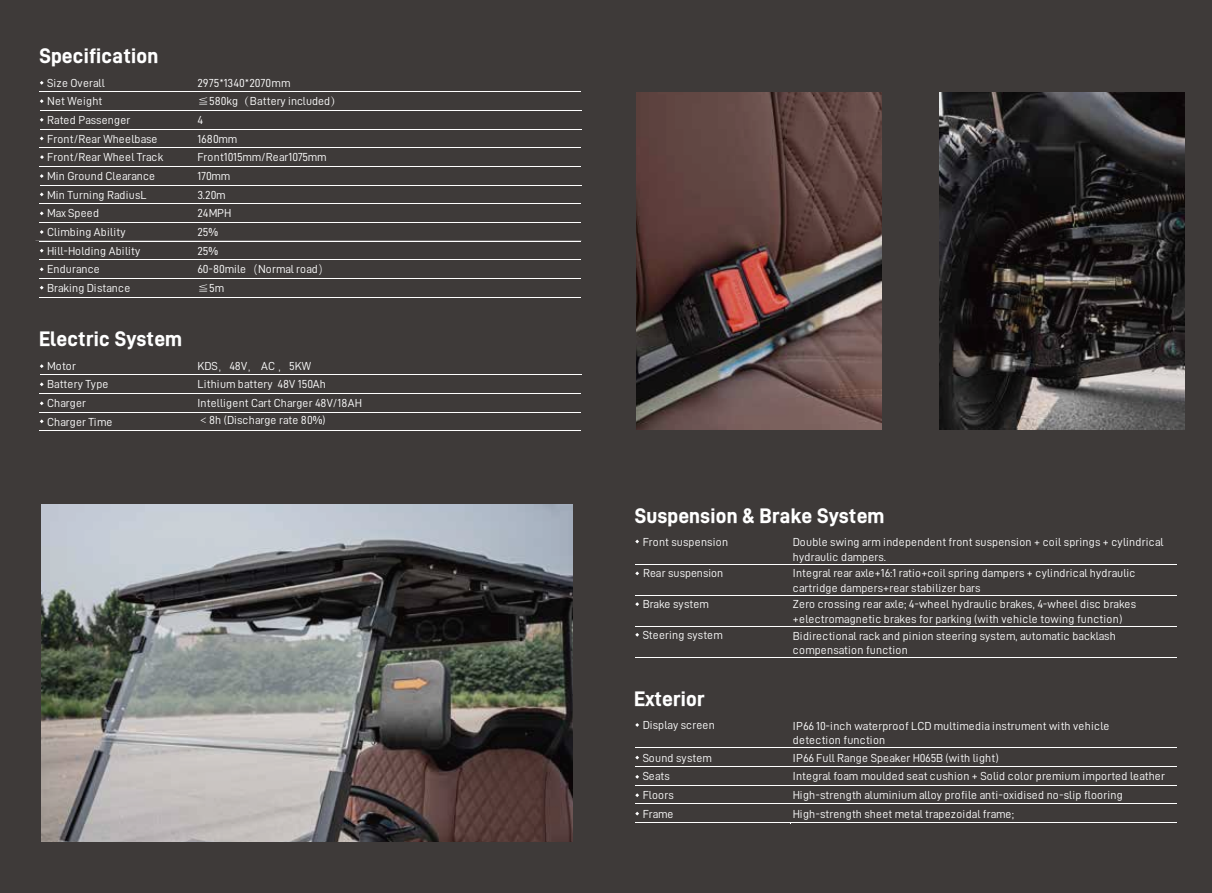
<style>
.page{position:relative;width:1212px;height:893px;background:#3e3a39}
.page>*{position:absolute;margin:0;border:0;box-sizing:border-box;transform-origin:0 0}
.t1{font:700 21px "D DIN PRO Extra";letter-spacing:.005em;color:#fff}
.t2{font:11.7px/14.7px "D DIN PRO Regular";letter-spacing:.005em;color:#fff}
.t3{font:11.7px "D DIN PRO Regular";letter-spacing:.025em;color:#fff}
.s1{font-family:"Deng Xian"}
.s2{font-family:"Adobe Song Std";font-weight:300}
</style>
<div class="page">
<img style="left:41px;top:504px;width:532px;height:338px">
<hr style="left:40px;top:91px;width:541px;height:1px;background:#fff">
<hr style="left:40px;top:147px;width:541px;height:1px;background:#fff">
<hr style="left:40px;top:129px;width:541px;height:1px;background:#fff">
<hr style="left:40px;top:110px;width:541px;height:1px;background:#fff">
<hr style="left:40px;top:166px;width:541px;height:1px;background:#fff">
<hr style="left:40px;top:222px;width:541px;height:1px;background:#fff">
<hr style="left:40px;top:203px;width:541px;height:1px;background:#fff">
<hr style="left:40px;top:185px;width:541px;height:1px;background:#fff">
<hr style="left:40px;top:241px;width:541px;height:1px;background:#fff">
<hr style="left:40px;top:297px;width:541px;height:1px;background:#fff">
<hr style="left:40px;top:278px;width:541px;height:1px;background:#fff">
<hr style="left:40px;top:259px;width:541px;height:1px;background:#fff">
<hr style="left:40px;top:393px;width:541px;height:1px;background:#fff">
<hr style="left:40px;top:374px;width:541px;height:1px;background:#fff">
<hr style="left:40px;top:412px;width:541px;height:1px;background:#fff">
<hr style="left:40px;top:430px;width:541px;height:1px;background:#fff">
<svg style="left:40px;top:364px;width:4px;height:4px"></svg>
<svg style="left:40px;top:286px;width:4px;height:4px"></svg>
<svg style="left:40px;top:267px;width:4px;height:4px"></svg>
<svg style="left:40px;top:230px;width:4px;height:4px"></svg>
<svg style="left:40px;top:174px;width:4px;height:4px"></svg>
<svg style="left:40px;top:155px;width:4px;height:4px"></svg>
<svg style="left:40px;top:118px;width:4px;height:4px"></svg>
<svg style="left:40px;top:99px;width:4px;height:4px"></svg>
<svg style="left:40px;top:81px;width:4px;height:4px"></svg>
<hr style="left:635px;top:657px;width:541px;height:1px;background:#fff">
<hr style="left:635px;top:595px;width:541px;height:1px;background:#fff">
<hr style="left:635px;top:564px;width:541px;height:1px;background:#fff">
<hr style="left:635px;top:626px;width:541px;height:1px;background:#fff">
<hr style="left:635px;top:748px;width:541px;height:1px;background:#fff">
<hr style="left:635px;top:785px;width:541px;height:1px;background:#fff">
<hr style="left:635px;top:766px;width:541px;height:1px;background:#fff">
<hr style="left:635px;top:803px;width:541px;height:1px;background:#fff">
<hr style="left:635px;top:822px;width:541px;height:1px;background:#fff">
<svg style="left:635px;top:723px;width:4px;height:4px"></svg>
<svg style="left:635px;top:633px;width:4px;height:4px"></svg>
<svg style="left:635px;top:602px;width:4px;height:4px"></svg>
<svg style="left:635px;top:775px;width:4px;height:4px"></svg>
<svg style="left:635px;top:793px;width:4px;height:4px"></svg>
<img style="left:545px;top:92px;width:269px;height:338px">
<img style="left:814px;top:92px;width:371px;height:338px">
<h1 class="t1" style="left:39px;top:44px;width:121px">Specification</h1>
<p class="t2" style="left:47px;top:75px;width:59px">Size Overall</p>
<p class="t2" style="left:197px;top:75px;width:95px">2975*1340*2070mm</p>
<p class="t2" style="left:47px;top:94px;width:57px">Net Weight</p>
<p class="t2" style="left:197px;top:94px;width:146px"><span class="s1">≦</span>580kg<span class="s2">（</span>Battery included<span class="s2">）</span></p>
<p class="t2" style="left:47px;top:113px;width:85px">Rated Passenger</p>
<p class="t2" style="left:197px;top:113px;width:7px">4</p>
<p class="t2" style="left:47px;top:131px;width:112px">Front/Rear Wheelbase</p>
<p class="t2" style="left:197px;top:131px;width:41px">1680mm</p>
<p class="t2" style="left:47px;top:150px;width:118px">Front/Rear Wheel Track</p>
<p class="t2" style="left:197px;top:150px;width:131px">Front1015mm/Rear1075mm</p>
<p class="t2" style="left:47px;top:168px;width:109px">Min Ground Clearance</p>
<p class="t2" style="left:197px;top:168px;width:35px">170mm</p>
<p class="t2" style="left:47px;top:187px;width:101px">Min Turning RadiusL</p>
<p class="t2" style="left:197px;top:187px;width:30px">3.20m</p>
<p class="t2" style="left:47px;top:206px;width:53px">Max Speed</p>
<p class="t2" style="left:197px;top:206px;width:36px">24MPH</p>
<p class="t3" style="left:47px;top:226px;width:80px">Climbing Ability</p>
<p class="t2" style="left:197px;top:224px;width:22px">25%</p>
<p class="t2" style="left:47px;top:243px;width:95px">Hill-Holding Ability</p>
<p class="t2" style="left:197px;top:243px;width:22px">25%</p>
<p class="t2" style="left:47px;top:262px;width:54px">Endurance</p>
<p class="t2" style="left:197px;top:262px;width:134px">60-80mile<span class="s1">（</span>Normal road<span class="s1">）</span></p>
<p class="t2" style="left:47px;top:280px;width:84px">Braking Distance</p>
<p class="t2" style="left:197px;top:280px;width:28px"><span class="s1">≦</span>5m</p>
<h1 class="t1" style="left:39px;top:327px;width:145px">Electric System</h1>
<p class="t2" style="left:47px;top:358px;width:30px">Motor</p>
<p class="t2" style="left:197px;top:358px;width:115px">KDS<span class="s1">，</span>48V<span class="s1">，</span> AC <span class="s1">，</span>5KW</p>
<p class="t2" style="left:47px;top:377px;width:63px">Battery Type</p>
<p class="t2" style="left:197px;top:377px;width:130px">Lithium battery 48V 150Ah</p>
<p class="t2" style="left:47px;top:395px;width:40px">Charger</p>
<p class="t2" style="left:197px;top:395px;width:166px">Intelligent Cart Charger 48V/18AH</p>
<p class="t2" style="left:47px;top:414px;width:67px">Charger Time</p>
<p class="t2" style="left:197px;top:412px;width:129px"><span class="s1">＜</span>8h (Discharge rate 80%)</p>
<h1 class="t1" style="left:635px;top:504px;width:251px">Suspension &amp; Brake System</h1>
<p class="t2" style="left:643px;top:534px;width:87px">Front suspension</p>
<p class="t2" style="left:793px;top:535px;width:372px">Double swing arm independent front suspension + coil springs + cylindrical hydraulic dampers.</p>
<p class="t2" style="left:793px;top:566px;width:344px">Integral rear axle+16:1 ratio+coil spring dampers + cylindrical hydraulic cartridge dampers+rear stabilizer bars</p>
<p class="t2" style="left:643px;top:596px;width:68px">Brake system</p>
<p class="t2" style="left:793px;top:597px;width:345px">Zero crossing rear axle; 4-wheel hydraulic brakes, 4-wheel disc brakes +electromagnetic brakes for parking (with vehicle towing function)</p>
<p class="t2" style="left:643px;top:627px;width:82px">Steering system</p>
<p class="t2" style="left:793px;top:628px;width:324px">Bidirectional rack and pinion steering system, automatic backlash compensation function</p>
<h1 class="t1" style="left:634px;top:687px;width:72px">Exterior</h1>
<p class="t2" style="left:643px;top:717px;width:74px">Display screen</p>
<p class="t2" style="left:793px;top:718px;width:318px">IP66 10-inch waterproof LCD multimedia instrument with vehicle detection function</p>
<p class="t2" style="left:643px;top:750px;width:71px">Sound system</p>
<p class="t2" style="left:793px;top:750px;width:207px">IP66 Full Range Speaker H065B (with light)</p>
<p class="t2" style="left:643px;top:769px;width:29px">Seats</p>
<p class="t2" style="left:793px;top:769px;width:374px">Integral foam moulded seat cushion + Solid color premium imported leather</p>
<p class="t2" style="left:643px;top:787px;width:33px">Floors</p>
<p class="t2" style="left:793px;top:787px;width:331px">High-strength aluminium alloy profile anti-oxidised no-slip flooring</p>
<p class="t2" style="left:643px;top:806px;width:32px">Frame</p>
<p class="t2" style="left:793px;top:806px;width:223px">High-strength sheet metal trapezoidal frame;</p>
<p class="t2" style="left:643px;top:565px;width:82px">Rear suspension</p>
</div>
